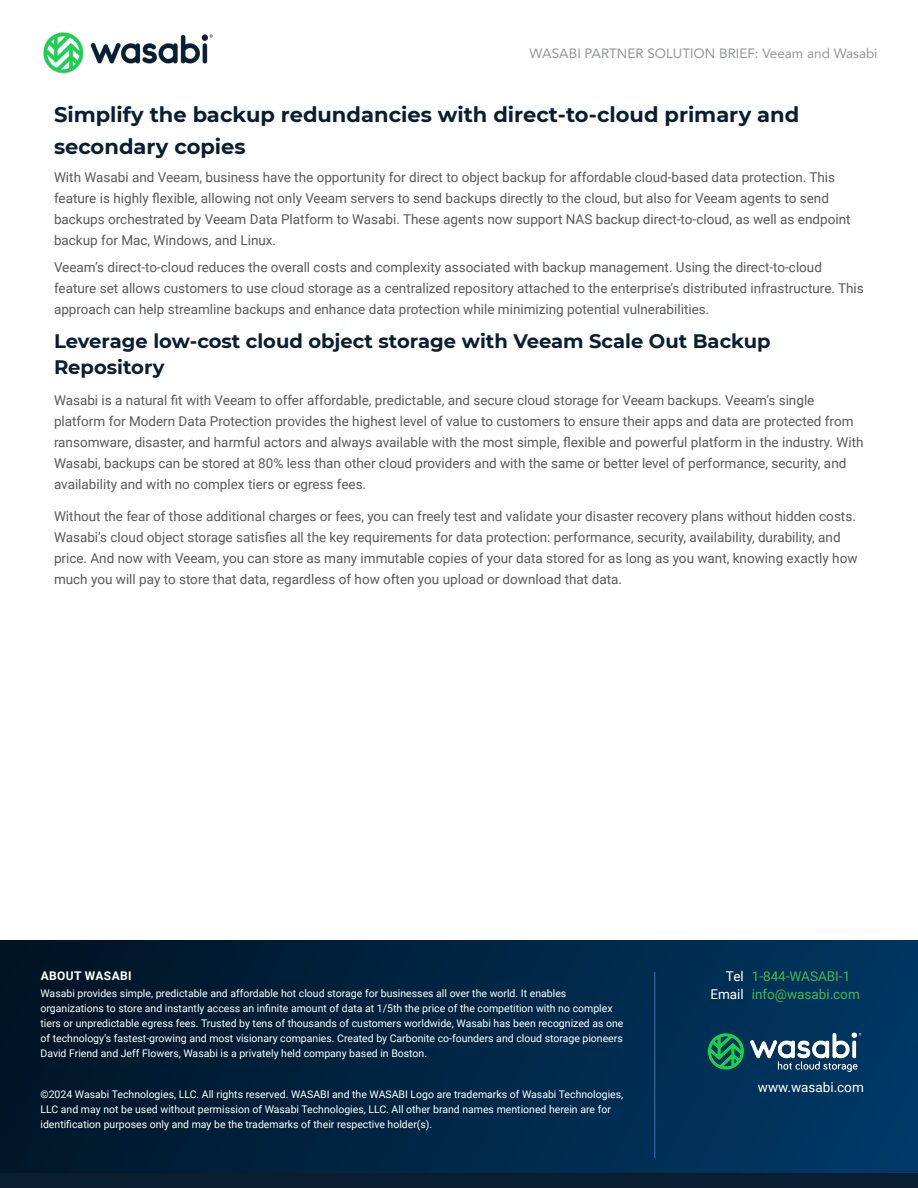
<style>
.page{position:relative;width:918px;height:1188px;background:#fff}
.page>*{position:absolute;margin:0;border:0;box-sizing:border-box;transform-origin:0 0}
.t1{font:700 21px/31.5px "Montserrat";color:#0a1e32}
.t2{font:700 19.5px/25.2px "Montserrat";color:#0a1e32}
.t3{font:13.5px/21px "Roboto";color:#58595b}
.t4{font:13.5px "Avenir";color:#939598}
.t5{font:13.5px/18px "Roboto";color:#48b749}
.t6{font:13.5px/18px "Roboto";color:#fff;text-align:right}
.t7{font:700 12px "Roboto";letter-spacing:.035em;color:#fff}
.t8{font:10.5px/15px "Roboto";color:#fff}
</style>
<div class="page">
<img style="left:43px;top:32px;width:170px;height:41px">
<div style="left:0;top:1173px;width:918px;height:15px;background:#0a1e32"></div>
<img style="left:0;top:941px;width:918px;height:232px">
<img style="left:705px;top:1029px;width:159px;height:46px">
<hr style="left:654px;top:972px;width:1px;height:186px;background:#466fb6">
<p class="t4" style="left:530px;top:43px;width:349px">WASABI PARTNER SOLUTION BRIEF: Veeam and Wasabi</p>
<h1 class="t1" style="left:54px;top:98px;width:747px">Simplify the backup redundancies with direct-to-cloud primary and secondary copies</h1>
<p class="t3" style="left:54px;top:166px;width:798px">With Wasabi and Veeam, business have the opportunity for direct to object backup for affordable cloud-based data protection. This feature is highly flexible, allowing not only Veeam servers to send backups directly to the cloud, but also for Veeam agents to send backups orchestrated by Veeam Data Platform to Wasabi. These agents now support NAS backup direct-to-cloud, as well as endpoint backup for Mac, Windows, and Linux.</p>
<p class="t3" style="left:54px;top:257px;width:811px">Veeam’s direct-to-cloud reduces the overall costs and complexity associated with backup management. Using the direct-to-cloud feature set allows customers to use cloud storage as a centralized repository attached to the enterprise’s distributed infrastructure. This approach can help streamline backups and enhance data protection while minimizing potential vulnerabilities.</p>
<h2 class="t2" style="left:54px;top:328px;width:718px">Leverage low-cost cloud object storage with Veeam Scale Out Backup<br>Repository</h2>
<p class="t3" style="left:54px;top:389px;width:811px">Wasabi is a natural fit with Veeam to offer affordable, predictable, and secure cloud storage for Veeam backups. Veeam’s single platform for Modern Data Protection provides the highest level of value to customers to ensure their apps and data are protected from ransomware, disaster, and harmful actors and always available with the most simple, flexible and powerful platform in the industry. With Wasabi, backups can be stored at 80% less than other cloud providers and with the same or better level of performance, security, and availability and with no complex tiers or egress fees.</p>
<p class="t3" style="left:54px;top:505px;width:805px">Without the fear of those additional charges or fees, you can freely test and validate your disaster recovery plans without hidden costs.<br>Wasabi’s cloud object storage satisfies all the key requirements for data protection: performance, security, availability, durability, and price. And now with Veeam, you can store as many immutable copies of your data stored for as long as you want, knowing exactly how much you will pay to store that data, regardless of how often you upload or download that data.</p>
<p class="t7" style="left:41px;top:967px;width:93px">ABOUT WASABI</p>
<p class="t8" style="left:40px;top:986px;width:585px">Wasabi provides simple, predictable and affordable hot cloud storage for businesses all over the world. It enables organizations to store and instantly access an infinite amount of data at 1/5th the price of the competition with no complex tiers or unpredictable egress fees. Trusted by tens of thousands of customers worldwide, Wasabi has been recognized as one of technology’s fastest-growing and most visionary companies. Created by Carbonite co-founders and cloud storage pioneers David Friend and Jeff Flowers, Wasabi is a privately held company based in Boston.</p>
<p class="t8" style="left:40px;top:1086px;width:584px">©2024 Wasabi Technologies, LLC. All rights reserved. WASABI and the WASABI Logo are trademarks of Wasabi Technologies,<br>LLC and may not be used without permission of Wasabi Technologies, LLC. All other brand names mentioned herein are for identification purposes only and may be the trademarks of their respective holder(s).</p>
<p class="t6" style="left:710px;top:966px;width:35px">Tel<br>Email</p>
<p class="t5" style="left:752px;top:966px;width:110px">1-844-WASABI-1 info@wasabi.com</p>
<p class="t6" style="left:758px;top:1078px;width:107px">www.wasabi.com</p>
</div>
